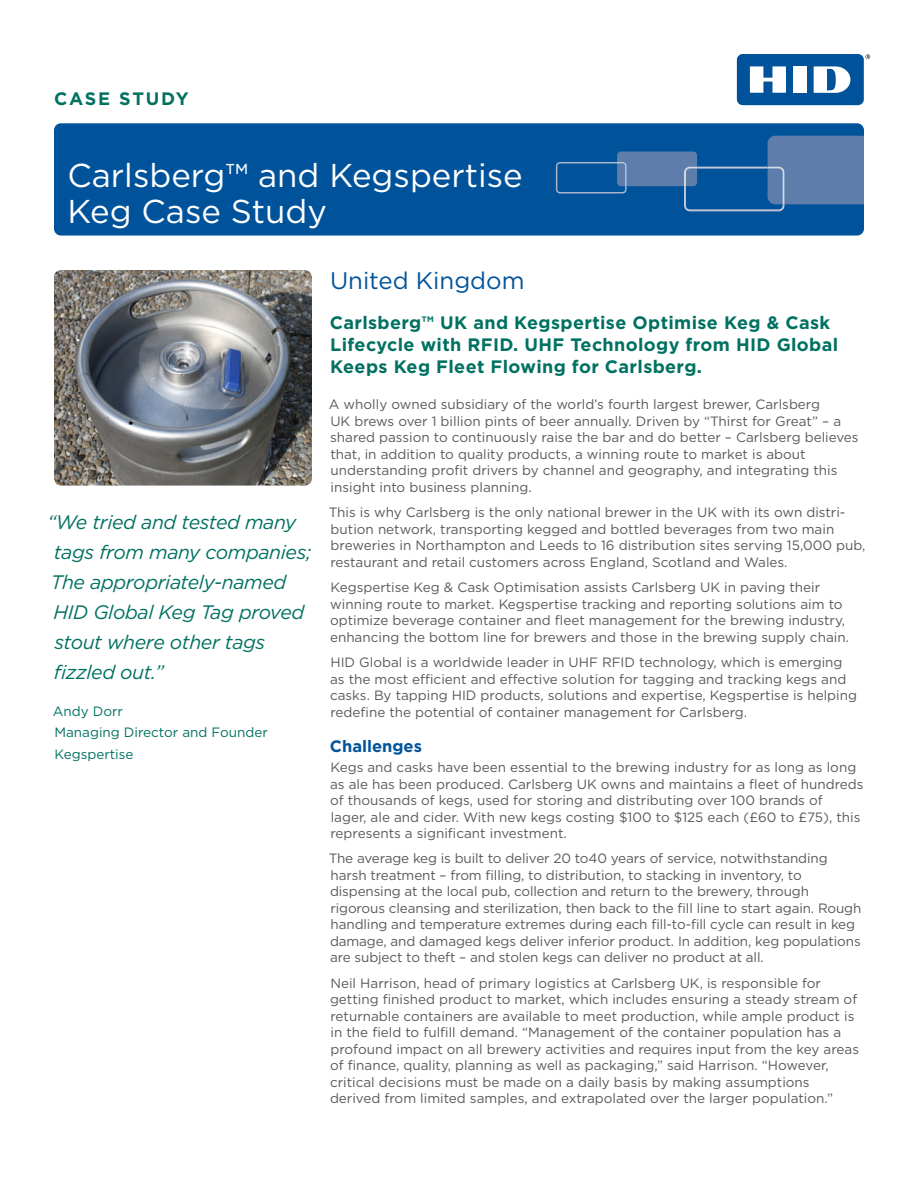
<style>
.page{position:relative;width:918px;height:1188px;background:#fff}
.page>*{position:absolute;margin:0;border:0;box-sizing:border-box;transform-origin:0 0}
.t1{font:33px "Gotham";color:#fff}
.t2{font:24px "Gotham";color:#00539b}
.t3{font:italic 19.5px/30px "Gotham";letter-spacing:-.02em;color:#007161}
.Intro{font:700 18px/21.6px "Gotham";letter-spacing:.02em;color:#007161}
.Intro-2{font:700 18px "Gotham";letter-spacing:.1em;color:#007161}
.Section_sub_heads__b{font:700 16.5px "Gotham";color:#00539b}
.Body{font:13.5px/16.5px "Gotham";color:#58595b}
.Quote_author{font:13.5px "Gotham";color:#007161}
</style>
<div class="page">
<div style="left:54px;top:123px;width:810px;height:113px;background:#00539b;border-radius:7px"></div>
<svg style="left:556px;top:136px;width:308px;height:75px"></svg>
<svg style="left:866px;top:54px;width:4px;height:5px"></svg>
<div style="left:737px;top:54px;width:127px;height:51px;background:#00539b;border-radius:6px"></div>
<div style="left:793px;top:66px;width:14px;height:27px;background:#fff"></div>
<svg style="left:750px;top:66px;width:36px;height:27px"></svg>
<svg style="left:814px;top:66px;width:36px;height:27px"></svg>
<img style="left:54px;top:270px;width:258px;height:216px">
<h3 class="Intro-2" style="left:54px;top:87px;width:136px">CASE STUDY</h3>
<p class="t1" style="left:68px;top:154px;width:457px">Carlsberg™ and Kegspertise</p>
<p class="t1" style="left:68px;top:190px;width:261px">Keg Case Study</p>
<p class="t3" style="left:48px;top:506px;width:265px">“We tried and tested many tags from many companies;<br>The appropriately-named<br>HID Global Keg Tag proved stout where other tags fizzled out.”</p>
<p class="Quote_author" style="left:53px;top:702px;width:72px">Andy Dorr</p>
<p class="Quote_author" style="left:54px;top:724px;width:215px">Managing Director and Founder</p>
<p class="Quote_author" style="left:54px;top:746px;width:81px">Kegspertise</p>
<p class="t2" style="left:330px;top:265px;width:196px">United Kingdom</p>
<p class="Intro" style="left:330px;top:312px;width:510px">Carlsberg™ UK and Kegspertise Optimise Keg &amp; Cask<br>Lifecycle with RFID. UHF Technology from HID Global<br>Keeps Keg Fleet Flowing for Carlsberg.</p>
<p class="Body" style="left:329px;top:396px;width:531px">A wholly owned subsidiary of the world’s fourth largest brewer, Carlsberg<br>UK brews over 1 billion pints of beer annually. Driven by “Thirst for Great” – a shared passion to continuously raise the bar and do better – Carlsberg believes that, in addition to quality products, a winning route to market is about understanding profit drivers by channel and geography, and integrating this insight into business planning.</p>
<p class="Body" style="left:329px;top:504px;width:538px">This is why Carlsberg is the only national brewer in the UK with its own distri&shy;bution network, transporting kegged and bottled beverages from two main breweries in Northampton and Leeds to 16 distribution sites serving 15,000 pub, restaurant and retail customers across England, Scotland and Wales.</p>
<p class="Body" style="left:330px;top:579px;width:520px">Kegspertise Keg &amp; Cask Optimisation assists Carlsberg UK in paving their winning route to market. Kegspertise tracking and reporting solutions aim to optimize beverage container and fleet management for the brewing industry, enhancing the bottom line for brewers and those in the brewing supply chain.</p>
<p class="Body" style="left:330px;top:654px;width:529px">HID Global is a worldwide leader in UHF RFID technology, which is emerging as the most efficient and effective solution for tagging and tracking kegs and casks. By tapping HID products, solutions and expertise, Kegspertise is helping redefine the potential of container management for Carlsberg.</p>
<p class="Section_sub_heads__b" style="left:330px;top:735px;width:94px">Challenges</p>
<p class="Body" style="left:330px;top:759px;width:535px">Kegs and casks have been essential to the brewing industry for as long as long as ale has been produced. Carlsberg UK owns and maintains a fleet of hundreds of thousands of kegs, used for storing and distributing over 100 brands of<br>lager, ale and cider. With new kegs costing $100 to $125 each (£60 to £75), this represents a significant investment.</p>
<p class="Body" style="left:329px;top:850px;width:534px">The average keg is built to deliver 20 to40 years of service, notwithstanding harsh treatment – from filling, to distribution, to stacking in inventory, to dispensing at the local pub, collection and return to the brewery, through rigorous cleansing and sterilization, then back to the fill line to start again. Rough handling and temperature extremes during each fill-to-fill cycle can result in keg damage, and damaged kegs deliver inferior product. In addition, keg populations are subject to theft – and stolen kegs can deliver no product at all.</p>
<p class="Body" style="left:330px;top:975px;width:531px">Neil Harrison, head of primary logistics at Carlsberg UK, is responsible for getting finished product to market, which includes ensuring a steady stream of returnable containers are available to meet production, while ample product is in the field to fulfill demand. “Management of the container population has a profound impact on all brewery activities and requires input from the key areas of finance, quality, planning as well as packaging,” said Harrison. “However, critical decisions must be made on a daily basis by making assumptions derived from limited samples, and extrapolated over the larger population.”</p>
</div>
